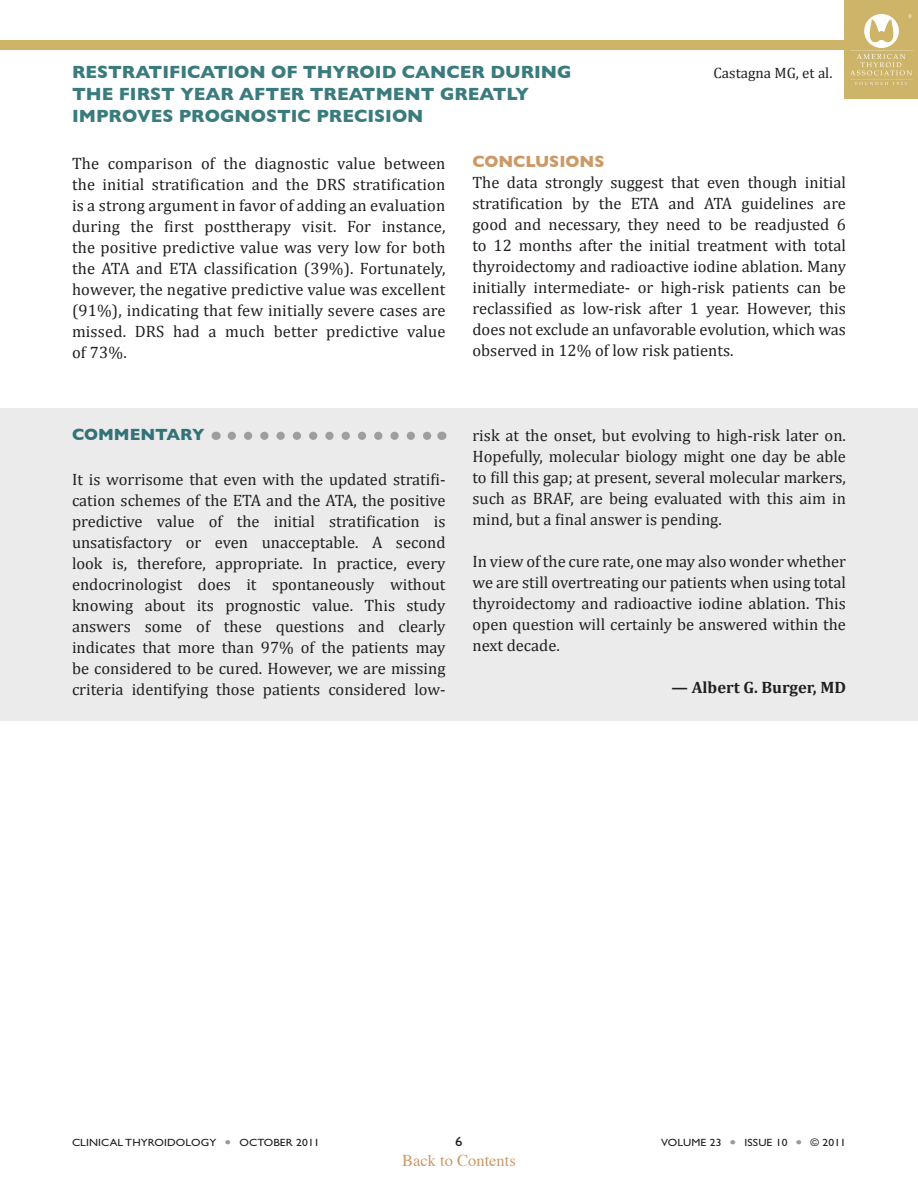
<style>
.page{position:relative;width:918px;height:1188px;background:#fff}
.page>*{position:absolute;margin:0;border:0;box-sizing:border-box;transform-origin:0 0}
.Topic_Header_page_2{font:700 18px/21.6px "Gill Sans";color:#3a7b7d}
.body_summary{font:16.5px/21px "Cambria";color:#231f20;text-align:justify}
.commentary_name{font:700 16.5px "Cambria";color:#231f20}
.t1{font:16.5px "Times";color:#c96}
.Body_Head_2{font:700 16.5px "Gill Sans";color:#c96}
.Commentary{font:700 16.5px "Gill Sans";color:#327378}
.Topic_Header_page_2-2{font:15px "Cambria";color:#231f20}
.t2{font:13.5px "Gill Sans Std";color:#231f20;scale:1.1 1}
.t3{font:10.5px "Gill Sans Std";letter-spacing:.01em;color:#231f20;scale:1.1 1}
.s1{color:#999}
</style>
<div class="page">
<div style="left:0;top:40px;width:918px;height:10px;background:#cdb469"></div>
<div style="left:845px;top:0;width:73px;height:99px;background:#cdb469"></div>
<img style="left:851px;top:14px;width:61px;height:71px">
<div style="left:0;top:408px;width:918px;height:313px;background:#ebebeb"></div>
<svg style="left:232px;top:432px;width:200px;height:8px"></svg>
<p class="Topic_Header_page_2" style="left:72px;top:61px;width:501px">RESTRATIFICATION OF THYROID CANCER DURING</p>
<p class="Topic_Header_page_2-2" style="left:714px;top:64px;width:120px">Castagna MG, et al.</p>
<p class="Topic_Header_page_2" style="left:72px;top:83px;width:459px">THE FIRST YEAR AFTER TREATMENT GREATLY<br>IMPROVES PROGNOSTIC PRECISION</p>
<p class="body_summary" style="left:72px;top:153px;width:375px">The comparison of the diagnostic value between the initial stratification and the DRS stratification is a strong argument in favor of adding an evaluation during the first posttherapy visit. For instance, the positive predictive value was very low for both the ATA and ETA classification (39%). Fortunately, however, the negative predictive value was excellent (91%), indicating that few initially severe cases are missed. DRS had a much better predictive value of 73%.</p>
<p class="Body_Head_2" style="left:472px;top:152px;width:133px">CONCLUSIONS</p>
<p class="body_summary" style="left:472px;top:172px;width:375px">The data strongly suggest that even though initial stratification by the ETA and ATA guidelines are good and necessary, they need to be readjusted 6 to 12 months after the initial treatment with total thyroidectomy and radioactive iodine ablation. Many initially intermediate- or high-risk patients can be reclassified as low-risk after 1 year. However, this does not exclude an unfavorable evolution, which was observed in 12% of low risk patients.</p>
<p class="Commentary" style="left:72px;top:425px;width:134px">COMMENTARY</p>
<p class="body_summary" style="left:72px;top:469px;width:375px">It is worrisome that even with the updated stratifi&shy;cation schemes of the ETA and the ATA, the positive predictive value of the initial stratification is unsatisfactory or even unacceptable. A second look is, therefore, appropriate. In practice, every endocrinologist does it spontaneously without knowing about its prognostic value. This study answers some of these questions and clearly indicates that more than 97% of the patients may be considered to be cured. However, we are missing criteria identifying those patients considered low-</p>
<p class="body_summary" style="left:472px;top:425px;width:375px">risk at the onset, but evolving to high-risk later on.<br>Hopefully, molecular biology might one day be able to fill this gap; at present, several molecular markers, such as BRAF, are being evaluated with this aim in mind, but a final answer is pending.</p>
<p class="body_summary" style="left:472px;top:551px;width:375px">In view of the cure rate, one may also wonder whether we are still overtreating our patients when using total thyroidectomy and radioactive iodine ablation. This open question will certainly be answered within the next decade.</p>
<p class="commentary_name" style="left:672px;top:678px;width:176px">— Albert G. Burger, MD</p>
<p class="t3" style="left:72px;top:1137px;width:227px">CLINICAL THYROIDOLOGY <span class="s1">●</span> OCTOBER 2011</p>
<p class="t2" style="left:455px;top:1134px;width:8px">6</p>
<p class="t3" style="left:661px;top:1137px;width:170px">VOLUME 23 <span class="s1">●</span> ISSUE 10 <span class="s1">●</span> © 2011</p>
<p class="t1" style="left:402px;top:1145px;width:115px">Back to Contents</p>
</div>
